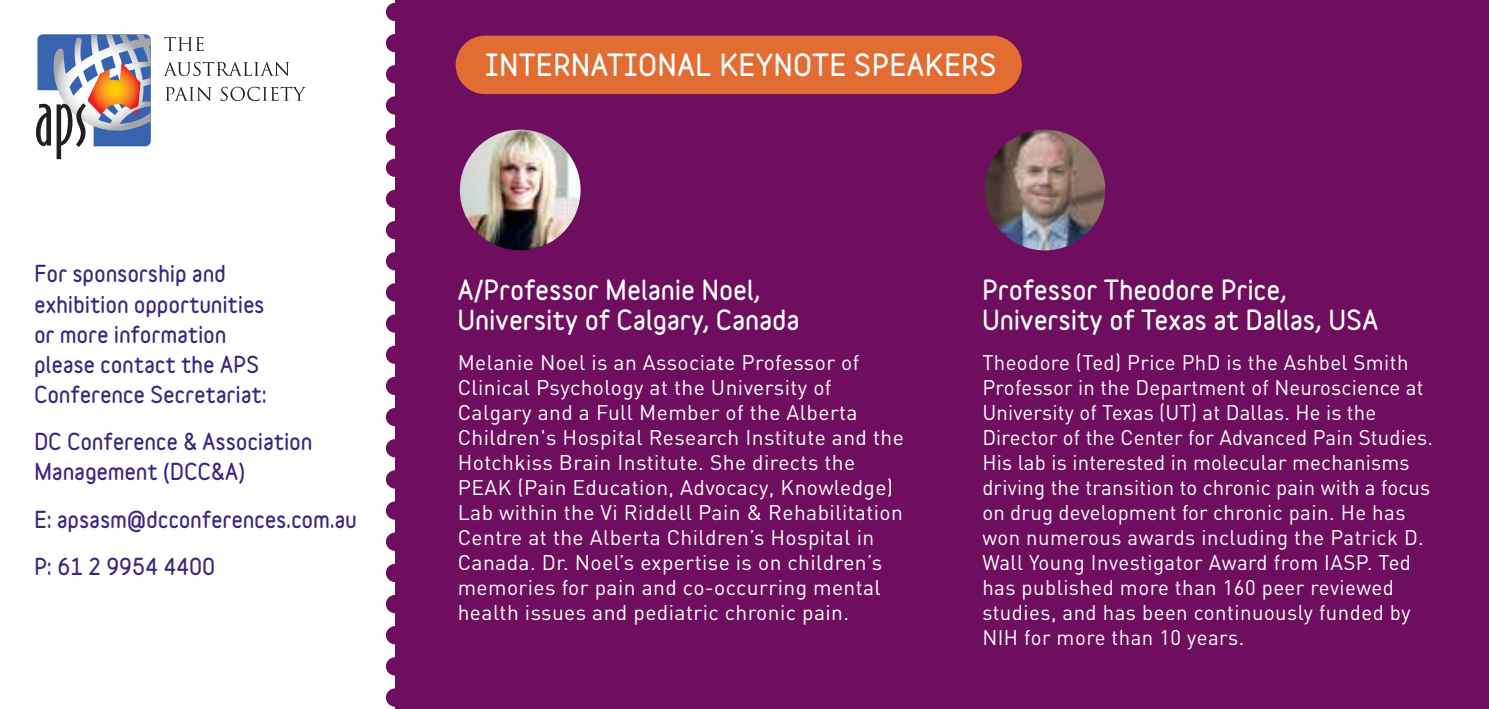
<style>
.page{position:relative;width:1489px;height:709px;background:#fff}
.page>*{position:absolute;margin:0;border:0;box-sizing:border-box;transform-origin:0 0}
.t1{font:900 27.5px "Variable";letter-spacing:.03em;color:#fff}
.t2{font:900 25px/30px "Variable";letter-spacing:.02em;color:#fff}
.t3{font:21px/25px "DIN";letter-spacing:.02em;color:#fff}
.t4{font:900 21px/30px "Variable";letter-spacing:.02em;color:#3c257f}
</style>
<div class="page">
<div style="left:395px;top:0;width:1093px;height:709px;background:#6f0e5f"></div>
<div style="left:386px;top:3px;width:18px;height:18px;background:#6f0e5f;border-radius:50%"></div>
<div style="left:386px;top:34px;width:18px;height:18px;background:#6f0e5f;border-radius:50%"></div>
<div style="left:386px;top:65px;width:18px;height:18px;background:#6f0e5f;border-radius:50%"></div>
<div style="left:386px;top:96px;width:18px;height:19px;background:#6f0e5f;border-radius:50%"></div>
<div style="left:386px;top:127px;width:18px;height:19px;background:#6f0e5f;border-radius:50%"></div>
<div style="left:386px;top:159px;width:18px;height:18px;background:#6f0e5f;border-radius:50%"></div>
<div style="left:386px;top:190px;width:18px;height:18px;background:#6f0e5f;border-radius:50%"></div>
<div style="left:386px;top:221px;width:18px;height:18px;background:#6f0e5f;border-radius:50%"></div>
<div style="left:386px;top:252px;width:18px;height:18px;background:#6f0e5f;border-radius:50%"></div>
<div style="left:386px;top:283px;width:18px;height:18px;background:#6f0e5f;border-radius:50%"></div>
<div style="left:386px;top:314px;width:18px;height:19px;background:#6f0e5f;border-radius:50%"></div>
<div style="left:386px;top:345px;width:18px;height:19px;background:#6f0e5f;border-radius:50%"></div>
<div style="left:386px;top:377px;width:18px;height:18px;background:#6f0e5f;border-radius:50%"></div>
<div style="left:386px;top:408px;width:18px;height:18px;background:#6f0e5f;border-radius:50%"></div>
<div style="left:386px;top:439px;width:18px;height:18px;background:#6f0e5f;border-radius:50%"></div>
<div style="left:386px;top:470px;width:18px;height:18px;background:#6f0e5f;border-radius:50%"></div>
<div style="left:386px;top:501px;width:18px;height:19px;background:#6f0e5f;border-radius:50%"></div>
<div style="left:386px;top:532px;width:18px;height:19px;background:#6f0e5f;border-radius:50%"></div>
<div style="left:386px;top:563px;width:18px;height:19px;background:#6f0e5f;border-radius:50%"></div>
<div style="left:386px;top:595px;width:18px;height:18px;background:#6f0e5f;border-radius:50%"></div>
<div style="left:386px;top:626px;width:18px;height:18px;background:#6f0e5f;border-radius:50%"></div>
<div style="left:386px;top:657px;width:18px;height:18px;background:#6f0e5f;border-radius:50%"></div>
<div style="left:386px;top:688px;width:18px;height:18px;background:#6f0e5f;border-radius:50%"></div>
<svg style="left:164px;top:37px;width:40px;height:14px"></svg>
<svg style="left:163px;top:62px;width:126px;height:14px"></svg>
<svg style="left:165px;top:87px;width:46px;height:14px"></svg>
<svg style="left:221px;top:87px;width:85px;height:14px"></svg>
<svg style="left:36px;top:34px;width:115px;height:125px"></svg>
<div style="left:455px;top:36px;width:566px;height:58px;background:#e26c32;border-radius:29px"></div>
<img style="left:984px;top:130px;width:121px;height:120px;border-radius:60px">
<img style="left:460px;top:130px;width:120px;height:120px;border-radius:60px">
<p class="t4" style="left:34px;top:259px;width:233px">For sponsorship and exhibition opportunities or more information please contact the APS<br>Conference Secretariat:</p>
<p class="t4" style="left:34px;top:426px;width:279px">DC Conference &amp; Association<br>Management (DCC&amp;A)</p>
<p class="t4" style="left:34px;top:504px;width:324px">E: apsasm@dcconferences.com.au</p>
<p class="t4" style="left:34px;top:551px;width:182px">P: 61 2 9954 4400</p>
<h1 class="t1" style="left:485px;top:47px;width:513px">INTERNATIONAL KEYNOTE SPEAKERS</h1>
<p class="t2" style="left:457px;top:274px;width:343px">A/Professor Melanie Noel,<br>University of Calgary, Canada</p>
<p class="t3" style="left:457px;top:349px;width:447px">Melanie Noel is an Associate Professor of Clinical Psychology at the University of Calgary and a Full Member of the Alberta Children's Hospital Research Institute and the Hotchkiss Brain Institute. She directs the PEAK (Pain Education, Advocacy, Knowledge)<br>Lab within the Vi Riddell Pain &amp; Rehabilitation Centre at the Alberta Children’s Hospital in Canada. Dr. Noel’s expertise is on children’s memories for pain and co-occurring mental health issues and pediatric chronic pain.</p>
<p class="t2" style="left:982px;top:274px;width:397px">Professor Theodore Price,<br>University of Texas at Dallas, USA</p>
<p class="t3" style="left:982px;top:349px;width:452px">Theodore (Ted) Price PhD is the Ashbel Smith Professor in the Department of Neuroscience at University of Texas (UT) at Dallas. He is the Director of the Center for Advanced Pain Studies.<br>His lab is interested in molecular mechanisms driving the transition to chronic pain with a focus on drug development for chronic pain. He has won numerous awards including the Patrick D.<br>Wall Young Investigator Award from IASP. Ted has published more than 160 peer reviewed studies, and has been continuously funded by NIH for more than 10 years.</p>
</div>
